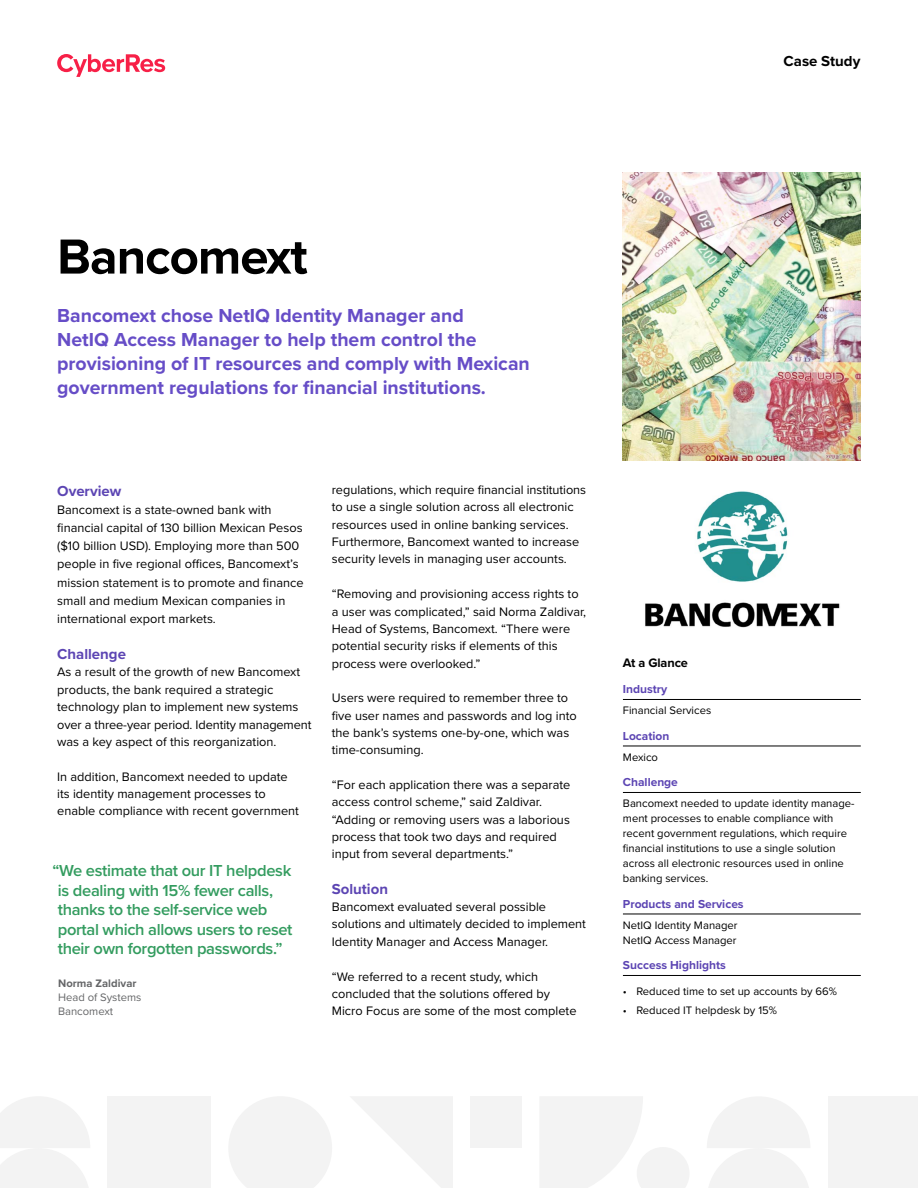
<style>
.page{position:relative;width:918px;height:1188px;background:#fff}
.page>*{position:absolute;margin:0;border:0;box-sizing:border-box;transform-origin:0 0}
.Title_34_36{font:700 51px "Proxima Nova";letter-spacing:-.02em;color:#000}
.Intro_13_16_Purple{font:700 19.5px/24px "Proxima Nova";color:#664dc7}
.Pull_Quote{font:600 16.5px/19.5px "Proxima Nova";letter-spacing:-.02em;color:#339c5f}
.Header_b_Level1{font:700 15px "Proxima Nova";color:#5c45b3}
.Asset_Type{font:700 15px "Proxima Nova";color:#000}
.Body_c_8_5_11_5{font:12.75px/17.4px "Proxima Nova";color:#000}
.Body_b_8_5_12{font:12.75px/18.1px "Proxima Nova";color:#000}
.Sidebar_Header_B{font:700 12.75px "Proxima Nova";letter-spacing:-.01em;color:#000}
.Sidebar_Subhead{font:700 12px "Proxima Nova";color:#5c45b3}
.Body_d_7_5_10{font:11.25px/15px "Proxima Nova";color:#000}
.t1{font:11.25px "Proxima Nova";color:#656668}
.t2{font:700 11.25px "Proxima Nova";color:#656668}
</style>
<div class="page">
<hr style="left:623px;top:699px;width:238px;height:1px;background:#000">
<hr style="left:623px;top:746px;width:238px;height:1px;background:#000">
<hr style="left:623px;top:792px;width:238px;height:1px;background:#000">
<hr style="left:623px;top:914px;width:238px;height:1px;background:#000">
<hr style="left:623px;top:975px;width:238px;height:1px;background:#000">
<svg style="left:57px;top:54px;width:108px;height:23px"></svg>
<div style="left:828px;top:1096px;width:90px;height:92px;background:#f3f3f3"></div>
<div style="left:107px;top:1096px;width:104px;height:92px;background:#f3f3f3"></div>
<div style="left:470px;top:1096px;width:52px;height:52px;background:#f3f3f3"></div>
<svg style="left:351px;top:1097px;width:102px;height:91px"></svg>
<svg style="left:229px;top:1097px;width:103px;height:91px"></svg>
<svg style="left:540px;top:1097px;width:149px;height:91px"></svg>
<svg style="left:0;top:1097px;width:90px;height:91px"></svg>
<svg style="left:707px;top:1097px;width:103px;height:91px"></svg>
<img style="left:623px;top:173px;width:238px;height:287px">
<img style="left:645px;top:491px;width:195px;height:136px">
<p class="Asset_Type" style="left:784px;top:50px;width:78px">Case Study</p>
<p class="Title_34_36" style="left:57px;top:219px;width:252px">Bancomext</p>
<p class="Intro_13_16_Purple" style="left:57px;top:303px;width:474px">Bancomext chose NetIQ Identity Manager and<br>NetIQ Access Manager to help them control the provisioning of IT resources and comply with Mexican government regulations for financial institutions.</p>
<p class="Header_b_Level1" style="left:57px;top:480px;width:66px">Overview</p>
<p class="Body_b_8_5_12" style="left:57px;top:500px;width:248px">Bancomext is a state-owned bank with financial capital of 130 billion Mexican Pesos ($10 billion USD). Employing more than 500 people in five regional offices, Bancomext’s mission statement is to promote and finance small and medium Mexican companies in international export markets.</p>
<p class="Header_b_Level1" style="left:57px;top:643px;width:70px">Challenge</p>
<p class="Body_c_8_5_11_5" style="left:57px;top:663px;width:256px">As a result of the growth of new Bancomext products, the bank required a strategic technology plan to implement new systems over a three-year period. Identity management was a key aspect of this reorganization.</p>
<p class="Body_c_8_5_11_5" style="left:57px;top:767px;width:243px">In addition, Bancomext needed to update its identity management processes to enable compliance with recent government</p>
<p class="Pull_Quote" style="left:58px;top:861px;width:236px;text-indent:-5px">“We estimate that our IT helpdesk is dealing with 15% fewer calls, thanks to the self-service web portal which allows users to reset their own forgotten passwords.”</p>
<p class="t2" style="left:58px;top:975px;width:80px">Norma Zaldivar</p>
<p class="t1" style="left:58px;top:989px;width:85px">Head of Systems</p>
<p class="t1" style="left:58px;top:1003px;width:57px">Bancomext</p>
<p class="Body_c_8_5_11_5" style="left:332px;top:481px;width:256px">regulations, which require financial institutions to use a single solution across all electronic resources used in online banking services.<br>Furthermore, Bancomext wanted to increase security levels in managing user accounts.</p>
<p class="Body_c_8_5_11_5" style="left:332px;top:585px;width:256px">“Removing and provisioning access rights to a user was complicated,” said Norma Zaldivar, Head of Systems, Bancomext. “There were potential security risks if elements of this process were overlooked.”</p>
<p class="Body_c_8_5_11_5" style="left:332px;top:689px;width:247px">Users were required to remember three to five user names and passwords and log into the bank’s systems one-by-one, which was time-consuming.</p>
<p class="Body_c_8_5_11_5" style="left:332px;top:775px;width:240px">“For each application there was a separate access control scheme,” said Zaldivar. “Adding or removing users was a laborious process that took two days and required input from several departments.”</p>
<p class="Header_b_Level1" style="left:332px;top:878px;width:58px">Solution</p>
<p class="Body_c_8_5_11_5" style="left:332px;top:898px;width:256px">Bancomext evaluated several possible solutions and ultimately decided to implement<br>Identity Manager and Access Manager.</p>
<p class="Body_c_8_5_11_5" style="left:332px;top:967px;width:246px">“We referred to a recent study, which concluded that the solutions offered by<br>Micro Focus are some of the most complete</p>
<p class="Sidebar_Header_B" style="left:623px;top:653px;width:67px">At a Glance</p>
<p class="Sidebar_Subhead" style="left:623px;top:680px;width:46px">Industry</p>
<p class="Body_d_7_5_10" style="left:623px;top:703px;width:90px">Financial Services</p>
<p class="Sidebar_Subhead" style="left:623px;top:727px;width:48px">Location</p>
<p class="Body_d_7_5_10" style="left:623px;top:749px;width:37px">Mexico</p>
<p class="Sidebar_Subhead" style="left:623px;top:773px;width:57px">Challenge</p>
<p class="Body_d_7_5_10" style="left:623px;top:796px;width:232px">Bancomext needed to update identity manage&shy;ment processes to enable compliance with recent government regulations, which require financial institutions to use a single solution across all electronic resources used in online banking services.</p>
<p class="Sidebar_Subhead" style="left:623px;top:895px;width:122px">Products and Services</p>
<p class="Body_d_7_5_10" style="left:623px;top:917px;width:116px">NetIQ Identity Manager</p>
<p class="Body_d_7_5_10" style="left:623px;top:932px;width:115px">NetIQ Access Manager</p>
<p class="Sidebar_Subhead" style="left:623px;top:956px;width:104px">Success Highlights</p>
<p class="Body_d_7_5_10" style="left:623px;top:983px;width:216px">• Reduced time to set up accounts by 66%</p>
<p class="Body_d_7_5_10" style="left:623px;top:1003px;width:156px">• Reduced IT helpdesk by 15%</p>
</div>
